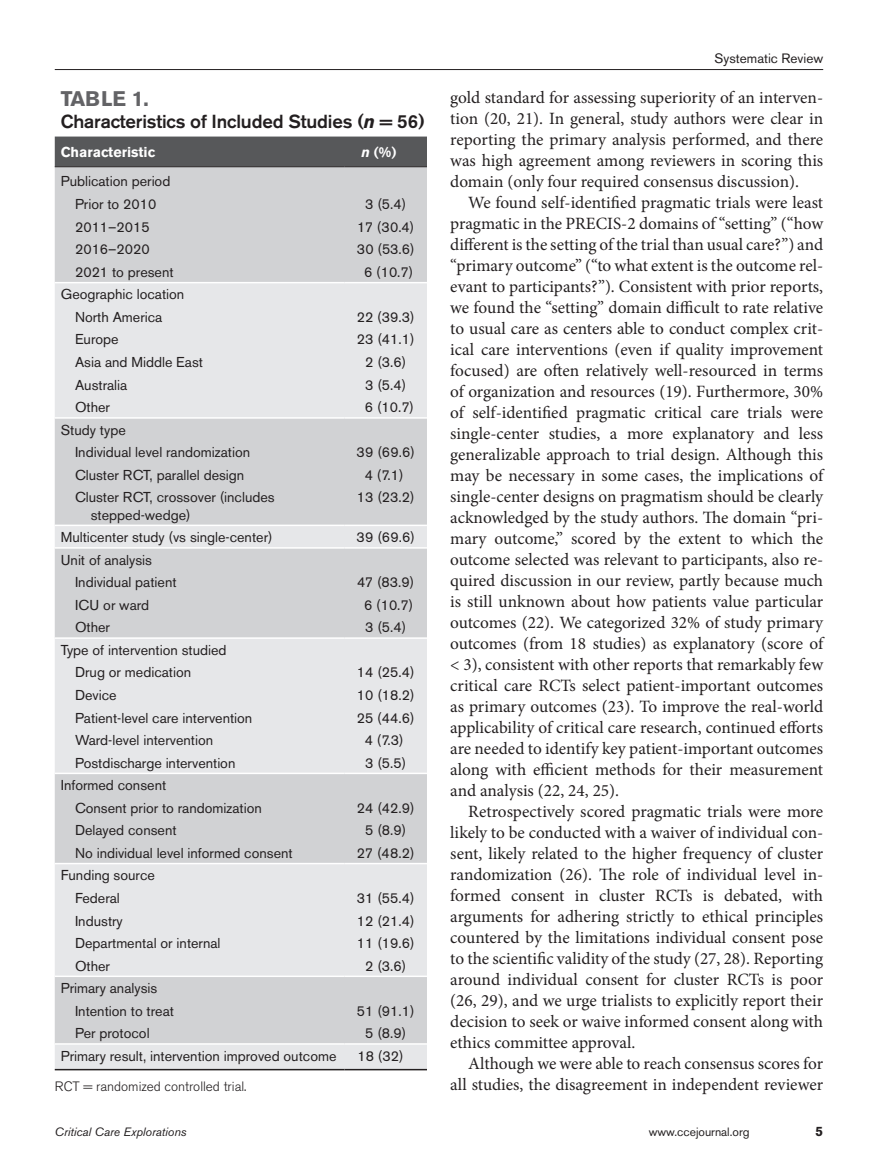
<style>
.page{position:relative;width:878px;height:1175px;background:#fff}
.page>*{position:absolute;margin:0;border:0;box-sizing:border-box;transform-origin:0 0}
.t1{font:700 21px "Akzidenz Grotesk BE";color:#636366}
.t2{font:500 18.75px "Akzidenz Grotesk BE";letter-spacing:-.01em;color:#231f20}
.t3{font:17.25px/21px "Minion Pro";color:#231f20;text-align:justify}
.t4{font:14.25px/22.5px "Akzidenz Grotesk BE";color:#231f20}
.t5{font:700 14.25px "Akzidenz Grotesk BE";color:#fff}
.t6{font:300 13.5px "Akzidenz Grotesk BE";color:#231f20}
.t7{font:13.5px "Akzidenz Grotesk BE";color:#231f20}
.t8{font:700 13.5px "Akzidenz Grotesk BE";color:#231f20}
.t9{font:italic 12px "Akzidenz Grotesk BE";color:#231f20}
.t10{font:12px "Akzidenz Grotesk BE";color:#231f20}
.s1{font-weight:700;font-style:italic}
.s2{font-style:italic}
</style>
<div class="page">
<hr style="left:55px;top:69px;width:768px;height:1px;background:#231f20">
<div style="left:55px;top:136px;width:372px;height:30px;background:#57585a"></div>
<div style="left:55px;top:167px;width:372px;height:115px;background:#d1d2d4"></div>
<svg style="left:55px;top:283px;width:372px;height:785px;background:#dcdddf"></svg>
<hr style="left:55px;top:166px;width:289px;height:1px;background:#231f20">
<hr style="left:344px;top:166px;width:83px;height:1px;background:#231f20">
<hr style="left:55px;top:417px;width:289px;height:1px;background:#fff">
<hr style="left:344px;top:417px;width:83px;height:1px;background:#fff">
<hr style="left:55px;top:524px;width:289px;height:2px;background:#fff">
<hr style="left:344px;top:524px;width:83px;height:2px;background:#fff">
<hr style="left:55px;top:547px;width:289px;height:1px;background:#fff">
<hr style="left:344px;top:547px;width:83px;height:1px;background:#fff">
<hr style="left:55px;top:637px;width:289px;height:2px;background:#fff">
<hr style="left:344px;top:637px;width:83px;height:2px;background:#fff">
<hr style="left:55px;top:772px;width:289px;height:2px;background:#fff">
<hr style="left:344px;top:772px;width:83px;height:2px;background:#fff">
<hr style="left:55px;top:862px;width:289px;height:2px;background:#fff">
<hr style="left:344px;top:862px;width:83px;height:2px;background:#fff">
<hr style="left:55px;top:975px;width:289px;height:2px;background:#fff">
<hr style="left:344px;top:975px;width:83px;height:2px;background:#fff">
<hr style="left:55px;top:1043px;width:289px;height:1px;background:#fff">
<hr style="left:344px;top:1043px;width:83px;height:1px;background:#fff">
<hr style="left:55px;top:1068px;width:289px;height:2px;background:#231f20">
<hr style="left:344px;top:1068px;width:83px;height:2px;background:#231f20">
<p class="t1" style="left:61px;top:86px;width:89px">TABLE 1.</p>
<p class="t2" style="left:61px;top:110px;width:365px">Characteristics of Included Studies (<span class="s1">n</span> = 56)</p>
<p class="t5" style="left:61px;top:144px;width:96px">Characteristic</p>
<p class="t5" style="left:361px;top:144px;width:37px"><span class="s2">n</span> (%)</p>
<p class="t4" style="left:61px;top:170px;width:111px;text-align:center">Publication period<br>Prior to 2010</p>
<p class="t4" style="left:365px;top:193px;width:42px">3 (5.4)</p>
<p class="t4" style="left:75px;top:215px;width:76px">2011–2015</p>
<p class="t4" style="left:357px;top:215px;width:59px">17 (30.4)</p>
<p class="t4" style="left:75px;top:238px;width:76px">2016–2020</p>
<p class="t4" style="left:357px;top:238px;width:59px">30 (53.6)</p>
<p class="t4" style="left:75px;top:260px;width:100px">2021 to present</p>
<p class="t4" style="left:364px;top:260px;width:51px">6 (10.7)</p>
<p class="t4" style="left:61px;top:283px;width:125px;text-align:center">Geographic location<br>North America</p>
<p class="t4" style="left:357px;top:306px;width:59px">22 (39.3)</p>
<p class="t4" style="left:75px;top:328px;width:45px">Europe</p>
<p class="t4" style="left:357px;top:328px;width:59px">23 (41.1)</p>
<p class="t4" style="left:75px;top:351px;width:129px">Asia and Middle East</p>
<p class="t4" style="left:365px;top:351px;width:42px">2 (3.6)</p>
<p class="t4" style="left:75px;top:373px;width:54px">Australia</p>
<p class="t4" style="left:365px;top:373px;width:42px">3 (5.4)</p>
<p class="t4" style="left:75px;top:396px;width:37px">Other</p>
<p class="t4" style="left:365px;top:396px;width:51px">6 (10.7)</p>
<p class="t4" style="left:75px;top:418px;width:177px;text-indent:-14px">Study type<br>Individual level randomization</p>
<p class="t4" style="left:356px;top:441px;width:60px">39 (69.6)</p>
<p class="t4" style="left:75px;top:463px;width:171px">Cluster RCT, parallel design</p>
<p class="t4" style="left:365px;top:463px;width:40px">4 (7.1)</p>
<p class="t4" style="left:91px;top:489px;width:185px;line-height:17.2px;text-indent:-16px">Cluster RCT, crossover (includes stepped-wedge)</p>
<p class="t4" style="left:357px;top:486px;width:59px">13 (23.2)</p>
<p class="t4" style="left:61px;top:526px;width:213px">Multicenter study (vs single-center)</p>
<p class="t4" style="left:356px;top:526px;width:60px">39 (69.6)</p>
<p class="t4" style="left:75px;top:548px;width:103px;text-indent:-14px">Unit of analysis<br>Individual patient</p>
<p class="t4" style="left:357px;top:571px;width:58px">47 (83.9)</p>
<p class="t4" style="left:75px;top:593px;width:76px">ICU or ward</p>
<p class="t4" style="left:364px;top:593px;width:51px">6 (10.7)</p>
<p class="t4" style="left:75px;top:616px;width:37px">Other</p>
<p class="t4" style="left:365px;top:616px;width:42px">3 (5.4)</p>
<p class="t4" style="left:75px;top:638px;width:153px;text-indent:-14px">Type of intervention studied<br>Drug or medication</p>
<p class="t4" style="left:357px;top:661px;width:59px">14 (25.4)</p>
<p class="t4" style="left:75px;top:684px;width:43px">Device</p>
<p class="t4" style="left:357px;top:684px;width:59px">10 (18.2)</p>
<p class="t4" style="left:75px;top:706px;width:179px">Patient-level care intervention</p>
<p class="t4" style="left:357px;top:706px;width:59px">25 (44.6)</p>
<p class="t4" style="left:75px;top:729px;width:140px">Ward-level intervention</p>
<p class="t4" style="left:365px;top:729px;width:40px">4 (7.3)</p>
<p class="t4" style="left:75px;top:751px;width:162px">Postdischarge intervention</p>
<p class="t4" style="left:365px;top:751px;width:42px">3 (5.5)</p>
<p class="t4" style="left:75px;top:774px;width:188px;text-indent:-14px">Informed consent<br>Consent prior to randomization</p>
<p class="t4" style="left:357px;top:796px;width:59px">24 (42.9)</p>
<p class="t4" style="left:75px;top:819px;width:103px">Delayed consent</p>
<p class="t4" style="left:365px;top:819px;width:42px">5 (8.9)</p>
<p class="t4" style="left:75px;top:841px;width:219px">No individual level informed consent</p>
<p class="t4" style="left:357px;top:841px;width:59px">27 (48.2)</p>
<p class="t4" style="left:75px;top:864px;width:81px;text-indent:-14px">Funding source<br>Federal</p>
<p class="t4" style="left:357px;top:886px;width:59px">31 (55.4)</p>
<p class="t4" style="left:75px;top:909px;width:49px">Industry</p>
<p class="t4" style="left:357px;top:909px;width:59px">12 (21.4)</p>
<p class="t4" style="left:75px;top:932px;width:147px">Departmental or internal</p>
<p class="t4" style="left:357px;top:932px;width:59px">11 (19.6)</p>
<p class="t4" style="left:75px;top:954px;width:37px">Other</p>
<p class="t4" style="left:365px;top:954px;width:42px">2 (3.6)</p>
<p class="t4" style="left:75px;top:977px;width:100px;text-indent:-14px">Primary analysis<br>Intention to treat</p>
<p class="t4" style="left:357px;top:999px;width:59px">51 (91.1)</p>
<p class="t4" style="left:75px;top:1022px;width:76px">Per protocol</p>
<p class="t4" style="left:365px;top:1022px;width:42px">5 (8.9)</p>
<p class="t4" style="left:61px;top:1044px;width:277px">Primary result, intervention improved outcome</p>
<p class="t4" style="left:357px;top:1044px;width:48px">18 (32)</p>
<p class="t6" style="left:55px;top:1079px;width:193px">RCT = randomized controlled trial.</p>
<p class="t7" style="left:714px;top:50px;width:110px">Systematic Review</p>
<p class="t3" style="left:450px;top:87px;width:374px">gold standard for assessing superiority of an interven&shy;tion (20, 21). In general, study authors were clear in reporting the primary analysis performed, and there was high agreement among reviewers in scoring this domain (only four required consensus discussion).</p>
<p class="t3" style="left:450px;top:192px;width:374px;text-indent:18px">We found self-identified pragmatic trials were least pragmatic in the PRECIS-2 domains of “setting” (“how different is the setting of the trial than usual care?”) and “primary outcome” (“to what extent is the outcome rel&shy;evant to participants?”). Consistent with prior reports, we found the “setting” domain difficult to rate relative to usual care as centers able to conduct complex crit&shy;ical care interventions (even if quality improvement focused) are often relatively well-resourced in terms of organization and resources (19). Furthermore, 30% of self-identified pragmatic critical care trials were single-center studies, a more explanatory and less generalizable approach to trial design. Although this may be necessary in some cases, the implications of single-center designs on pragmatism should be clearly acknowledged by the study authors. The domain “pri&shy;mary outcome,” scored by the extent to which the outcome selected was relevant to participants, also re&shy;quired discussion in our review, partly because much is still unknown about how patients value particular outcomes (22). We categorized 32% of study primary outcomes (from 18 studies) as explanatory (score of &lt; 3), consistent with other reports that remarkably few critical care RCTs select patient-important outcomes as primary outcomes (23). To improve the real-world applicability of critical care research, continued efforts are needed to identify key patient-important outcomes along with efficient methods for their measurement and analysis (22, 24, 25).</p>
<p class="t3" style="left:450px;top:800px;width:374px;text-indent:18px">Retrospectively scored pragmatic trials were more likely to be conducted with a waiver of individual con&shy;sent, likely related to the higher frequency of cluster randomization (26). The role of individual level in&shy;formed consent in cluster RCTs is debated, with arguments for adhering strictly to ethical principles countered by the limitations individual consent pose to the scientific validity of the study (27, 28). Reporting around individual consent for cluster RCTs is poor (26, 29), and we urge trialists to explicitly report their decision to seek or waive informed consent along with ethics committee approval.</p>
<p class="t3" style="left:450px;top:1052px;width:374px;text-align:right">Although we were able to reach consensus scores for all studies, the disagreement in independent reviewer</p>
<p class="t9" style="left:55px;top:1125px;width:133px">Critical Care Explorations</p>
<p class="t10" style="left:648px;top:1125px;width:102px">www.ccejournal.org</p>
<p class="t8" style="left:815px;top:1123px;width:9px">5</p>
</div>
